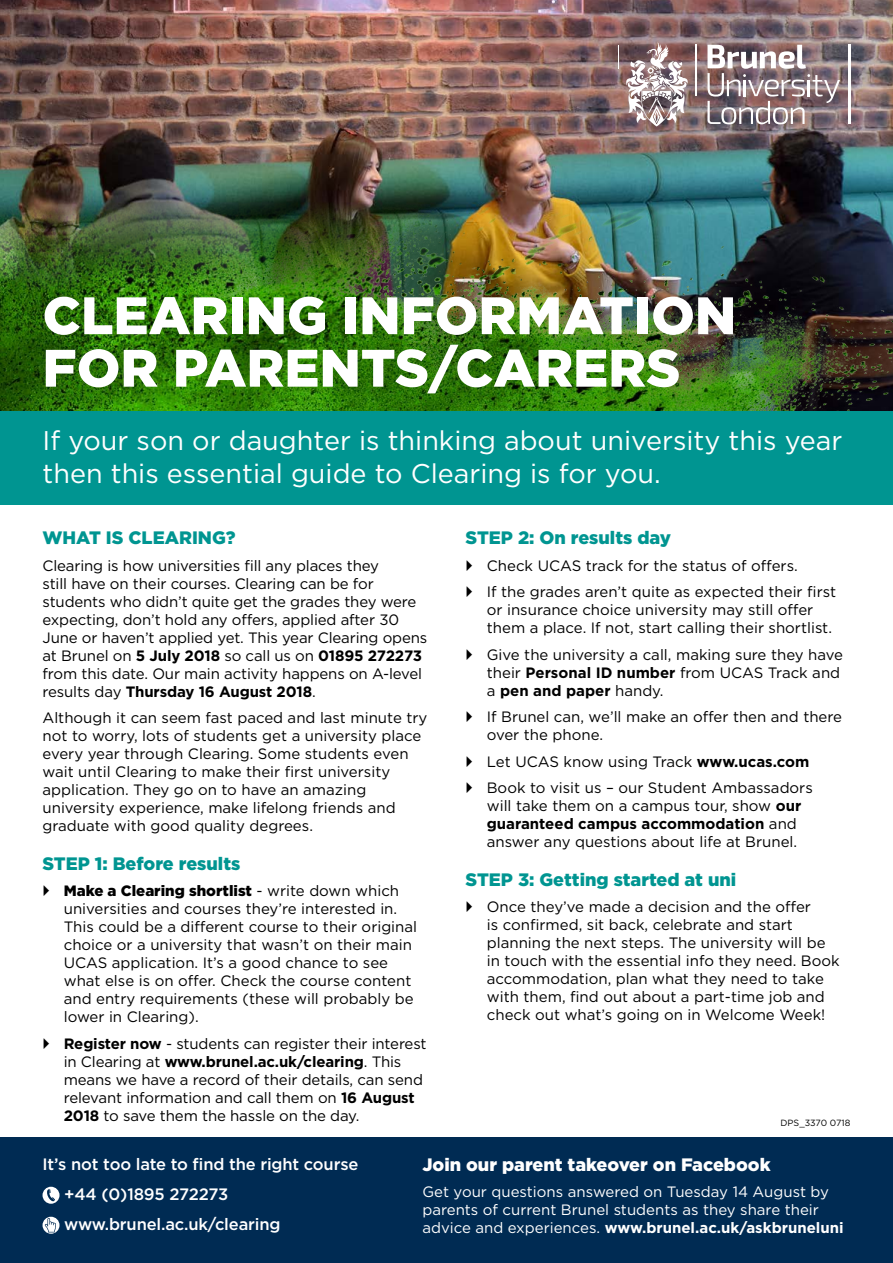
<style>
.page{position:relative;width:893px;height:1263px;background:#fff}
.page>*{position:absolute;margin:0;border:0;box-sizing:border-box;transform-origin:0 0}
.t1{font:900 52.65px/52.5px "Gotham";color:#fff}
.t2{font:27px/32.4px "Gotham";color:#fff}
.t3{font:900 18px "Gotham";color:#009591}
.t4{font:900 18px "Gotham";color:#fff}
.t5{font:500 16.5px/30px "Gotham";letter-spacing:-.01em;color:#fff}
.t6{font:15px/18px "Gotham";color:#000}
.t7{font:15px/18px "Gotham";color:#fff}
.t8{font:9px "Gotham";color:#000}
.s1{font-weight:700}
.s2{font-weight:900}
</style>
<div class="page">
<div style="left:0;top:1137px;width:893px;height:126px;background:#002b53"></div>
<img style="left:0;top:0;width:893px;height:84px">
<img style="left:0;top:84px;width:893px;height:327px">
<div style="left:0;top:411px;width:893px;height:94px;background:#009591"></div>
<hr style="left:848px;top:45px;width:2px;height:79px;background:#fff">
<svg style="left:618px;top:45px;width:1px;height:23px"></svg>
<hr style="left:695px;top:45px;width:2px;height:51px;background:#fff">
<svg style="left:707px;top:45px;width:133px;height:79px"></svg>
<svg style="left:626px;top:43px;width:62px;height:83px"></svg>
<svg style="left:43px;top:1187px;width:17px;height:17px"></svg>
<svg style="left:43px;top:1217px;width:17px;height:17px"></svg>
<svg style="left:45px;top:1218px;width:11px;height:14px"></svg>
<h1 class="t1" style="left:43px;top:289px;width:695px">CLEARING INFORMATION<br>FOR PARENTS/CARERS</h1>
<h2 class="t2" style="left:43px;top:424px;width:801px">If your son or daughter is thinking about university this year then this essential guide to Clearing is for you.</h2>
<p class="t3" style="left:43px;top:525px;width:194px">WHAT IS CLEARING?</p>
<p class="t6" style="left:43px;top:556px;width:386px">Clearing is how universities fill any places they<br>still have on their courses. Clearing can be for students who didn’t quite get the grades they were expecting, don’t hold any offers, applied after 30<br>June or haven’t applied yet. This year Clearing opens at Brunel on <span class="s1">5 July 2018</span> so call us on <span class="s1">01895 272273 </span>from this date. Our main activity happens on A-level results day <span class="s1">Thursday 16 August 2018</span>.</p>
<p class="t6" style="left:43px;top:709px;width:386px">Although it can seem fast paced and last minute try not to worry, lots of students get a university place every year through Clearing. Some students even wait until Clearing to make their first university application. They go on to have an amazing university experience, make lifelong friends and graduate with good quality degrees.</p>
<p class="t3" style="left:43px;top:851px;width:199px">STEP 1: Before results</p>
<p class="t6" style="left:64px;top:882px;width:355px"><span class="s2">Make a Clearing shortlist</span> - write down which universities and courses they’re interested in.<br>This could be a different course to their original choice or a university that wasn’t on their main UCAS application. It’s a good chance to see what else is on offer. Check the course content and entry requirements (these will probably be lower in Clearing).</p>
<p class="t6" style="left:64px;top:1034px;width:364px"><span class="s1">Register now</span> - students can register their interest in Clearing at <span class="s1">www.brunel.ac.uk/clearing</span>. This means we have a record of their details, can send relevant information and call them on <span class="s1">16 August 2018</span> to save them the hassle on the day.</p>
<p class="t3" style="left:466px;top:525px;width:207px">STEP 2: On results day</p>
<p class="t6" style="left:487px;top:552px;width:351px;line-height:26.5px">Check UCAS track for the status of offers.<br>If the grades aren’t quite as expected their first</p>
<p class="t6" style="left:487px;top:601px;width:347px">or insurance choice university may still offer them a place. If not, start calling their shortlist.</p>
<p class="t6" style="left:487px;top:645px;width:358px">Give the university a call, making sure they have their <span class="s1">Personal ID number</span> from UCAS Track and a <span class="s1">pen and paper</span> handy.</p>
<p class="t6" style="left:487px;top:708px;width:357px">If Brunel can, we’ll make an offer then and there over the phone.</p>
<p class="t6" style="left:487px;top:748px;width:328px;line-height:26.5px">Let UCAS know using Track <span class="s1">www.ucas.com<br></span>Book to visit us – our Student Ambassadors</p>
<p class="t6" style="left:487px;top:797px;width:316px">will take them on a campus tour, show <span class="s1">our guaranteed campus accommodation</span> and answer any questions about life at Brunel.</p>
<p class="t3" style="left:466px;top:867px;width:272px">STEP 3: Getting started at uni</p>
<p class="t6" style="left:487px;top:898px;width:354px">Once they’ve made a decision and the offer<br>is confirmed, sit back, celebrate and start planning the next steps. The university will be in touch with the essential info they need. Book accommodation, plan what they need to take with them, find out about a part-time job and check out what’s going on in Welcome Week!</p>
<p class="t8" style="left:781px;top:1117px;width:71px">DPS_3370 0718</p>
<p class="t5" style="left:64px;top:1148px;width:296px;text-indent:-22px">It’s not too late to find the right course +44 (0)1895 272273 www.brunel.ac.uk/clearing</p>
<p class="t4" style="left:422px;top:1152px;width:350px">Join our parent takeover on Facebook</p>
<p class="t7" style="left:422px;top:1182px;width:423px">Get your questions answered on Tuesday 14 August by parents of current Brunel students as they share their advice and experiences. <span class="s1">www.brunel.ac.uk/askbruneluni</span></p>
</div>
